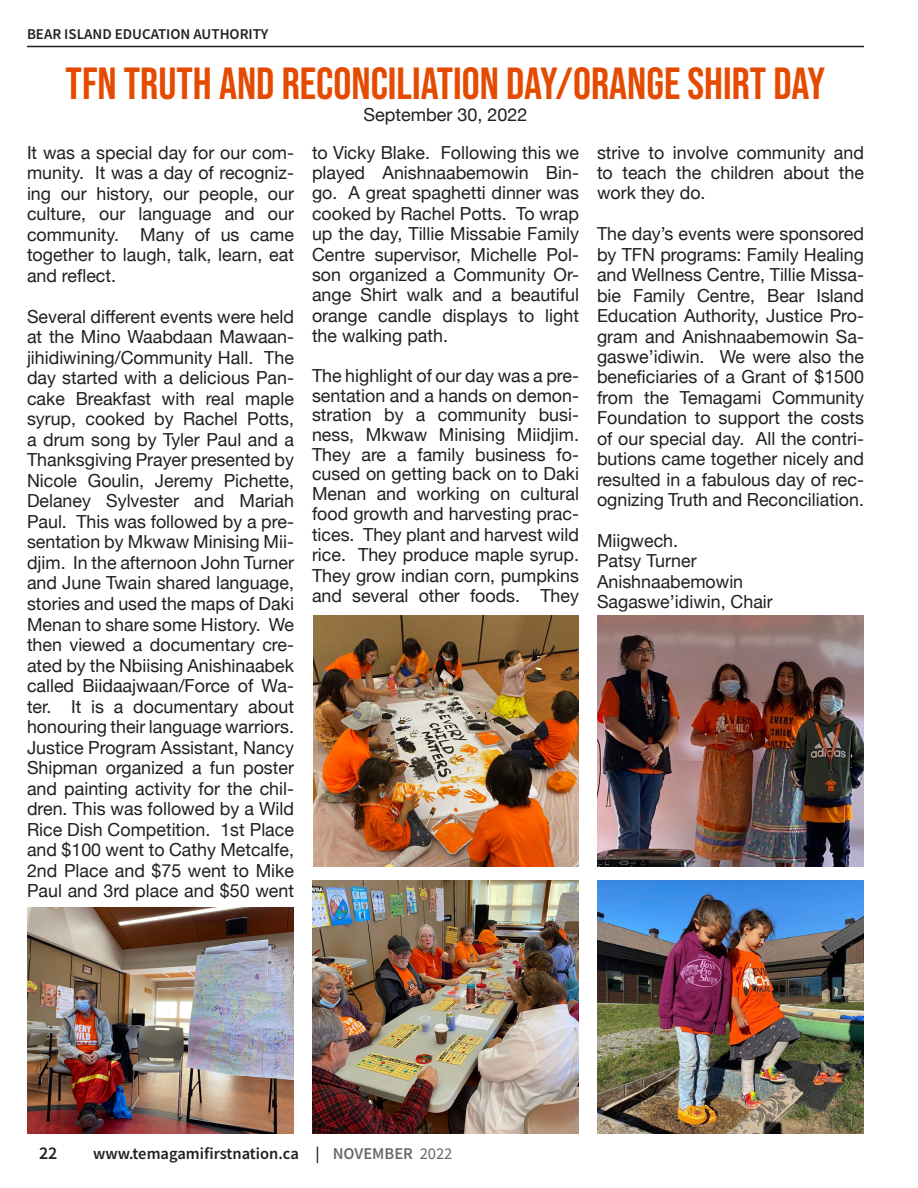
<style>
.page{position:relative;width:918px;height:1188px;background:#fff}
.page>*{position:absolute;margin:0;border:0;box-sizing:border-box;transform-origin:0 0}
.t1{font:45px "Bebas Neue";color:#e44a00}
.t2{font:18px/20.5px "Helvetica Neue";color:#231f20;text-align:justify}
.t3{font:600 18px "Source Sans Pro";color:#231f20}
.t4{font:600 16.5px "Source Sans Pro";color:#231f20}
.t5{font:600 15px "Source Sans Pro";color:#231f20}
.s1{color:#69696c}
.s2{font-weight:400;color:#69696c}
</style>
<div class="page">
<hr style="left:27px;top:46px;width:837px;height:1px;background:#231f20">
<img style="left:597px;top:881px;width:267px;height:253px">
<img style="left:312px;top:881px;width:267px;height:253px">
<img style="left:314px;top:616px;width:265px;height:250px">
<img style="left:597px;top:616px;width:267px;height:250px">
<img style="left:27px;top:907px;width:267px;height:227px">
<p class="t5" style="left:27px;top:24px;width:243px">BEAR ISLAND EDUCATION AUTHORITY</p>
<p class="t1" style="left:66px;top:58px;width:761px">TFN TRUTH AND RECONCILIATION DAY/ORANGE SHIRT DAY</p>
<p class="t2" style="left:363px;top:105px;width:166px">September 30, 2022</p>
<p class="t2" style="left:27px;top:143px;width:269px">It was a special day for our com&shy;munity. It was a day of recogniz&shy;ing our history, our people, our culture, our language and our community. Many of us came together to laugh, talk, learn, eat and reflect.</p>
<p class="t2" style="left:27px;top:307px;width:269px">Several different events were held at the Mino Waabdaan Mawaan&shy;jihidiwining/Community Hall. The day started with a delicious Pan&shy;cake Breakfast with real maple syrup, cooked by Rachel Potts, a drum song by Tyler Paul and a Thanksgiving Prayer presented by Nicole Goulin, Jeremy Pichette, Delaney Sylvester and Mariah Paul. This was followed by a pre&shy;sentation by Mkwaw Minising Mii&shy;djim. In the afternoon John Turner and June Twain shared language, stories and used the maps of Daki Menan to share some History. We then viewed a documentary cre&shy;ated by the Nbiising Anishinaabek called Biidaajwaan/Force of Wa&shy;ter. It is a documentary about honouring their language warriors.<br>Justice Program Assistant, Nancy Shipman organized a fun poster and painting activity for the chil&shy;dren. This was followed by a Wild Rice Dish Competition. 1st Place and $100 went to Cathy Metcalfe, 2nd Place and $75 went to Mike Paul and 3rd place and $50 went</p>
<p class="t2" style="left:312px;top:143px;width:269px">to Vicky Blake. Following this we played Anishnaabemowin Bin&shy;go. A great spaghetti dinner was cooked by Rachel Potts. To wrap up the day, Tillie Missabie Family Centre supervisor, Michelle Pol&shy;son organized a Community Or&shy;ange Shirt walk and a beautiful orange candle displays to light the walking path.</p>
<p class="t2" style="left:312px;top:367px;width:269px;line-height:20px">The highlight of our day was a pre&shy;sentation and a hands on demon&shy;stration by a community busi&shy;ness, Mkwaw Minising Miidjim.<br>They are a family business fo&shy;cused on getting back on to Daki Menan and working on cultural food growth and harvesting prac&shy;tices. They plant and harvest wild rice. They produce maple syrup.<br>They grow indian corn, pumpkins and several other foods. They</p>
<p class="t2" style="left:597px;top:143px;width:269px">strive to involve community and to teach the children about the work they do.</p>
<p class="t2" style="left:597px;top:225px;width:269px">The day’s events were sponsored by TFN programs: Family Healing and Wellness Centre, Tillie Missa&shy;bie Family Centre, Bear Island Education Authority, Justice Pro&shy;gram and Anishnaabemowin Sa&shy;gaswe’idiwin. We were also the beneficiaries of a Grant of $1500 from the Temagami Community Foundation to support the costs of our special day. All the contri&shy;butions came together nicely and resulted in a fabulous day of rec&shy;ognizing Truth and Reconciliation.</p>
<p class="t2" style="left:597px;top:531px;width:83px">Miigwech.</p>
<p class="t2" style="left:597px;top:552px;width:101px">Patsy Turner</p>
<p class="t2" style="left:597px;top:572px;width:148px">Anishnaabemowin</p>
<p class="t2" style="left:597px;top:593px;width:177px">Sagaswe’idiwin, Chair</p>
<p class="t3" style="left:39px;top:1141px;width:20px">22</p>
<p class="t4" style="left:93px;top:1143px;width:361px">www.temagamifirstnation.ca | <span class="s1">NOVEMBER</span> <span class="s2">2022</span></p>
</div>
